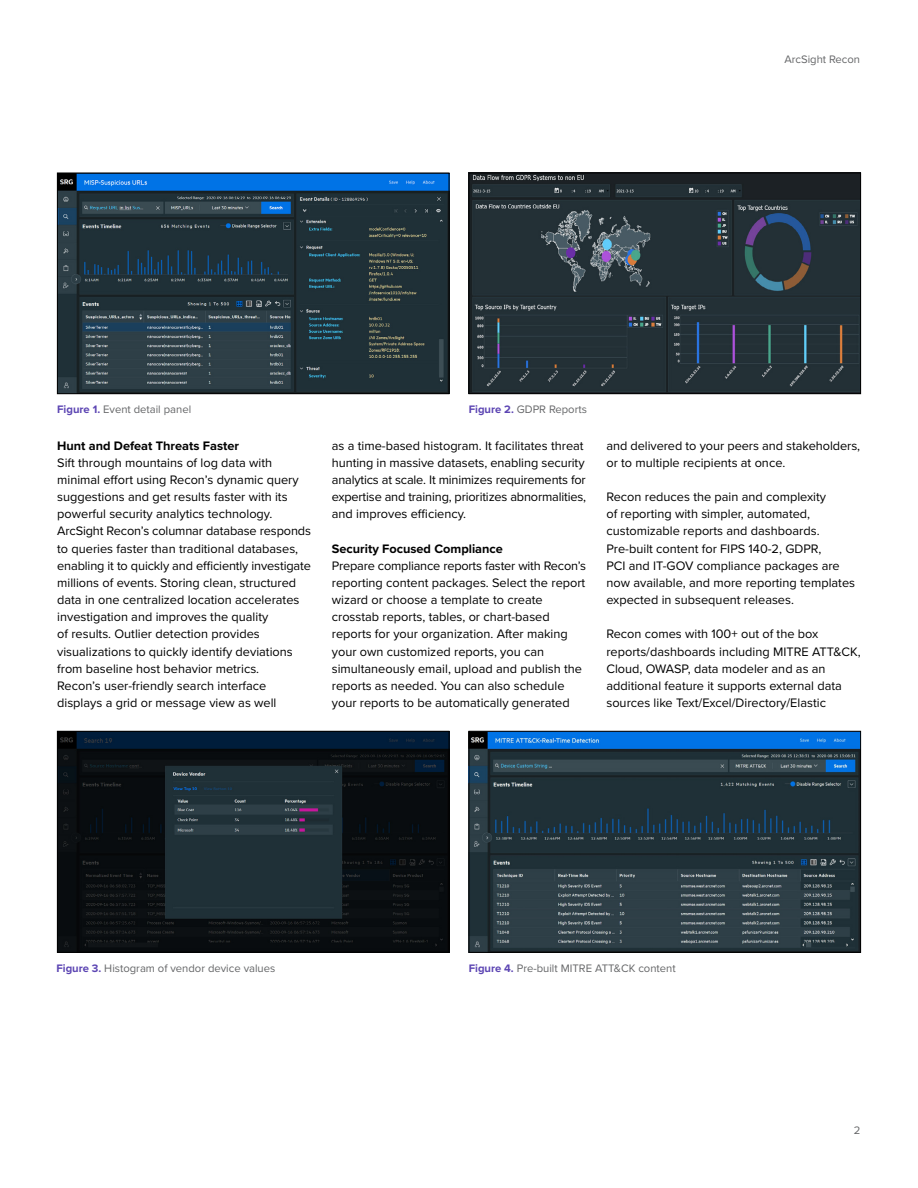
<style>
.page{position:relative;width:918px;height:1188px;background:#fff}
.page>*{position:absolute;margin:0;border:0;box-sizing:border-box;transform-origin:0 0}
.Body{font:12.75px/17.1px "Proxima Nova";color:#000}
.Header_2{font:700 12.75px "Proxima Nova";color:#000}
.t1{font:11.25px "Proxima Nova";color:#656668}
.s1{font-weight:700;color:#5c45b3}
</style>
<div class="page">
<img style="left:59px;top:175px;width:388px;height:217px">
<div style="left:57px;top:173px;width:392px;height:221px;border:1px solid #000"></div>
<img style="left:59px;top:733px;width:388px;height:218px">
<div style="left:57px;top:731px;width:392px;height:222px;border:1px solid #000"></div>
<img style="left:471px;top:175px;width:388px;height:217px">
<div style="left:469px;top:173px;width:392px;height:221px;border:1px solid #000"></div>
<img style="left:471px;top:733px;width:388px;height:218px">
<div style="left:469px;top:731px;width:392px;height:222px;border:1px solid #000"></div>
<p class="t1" style="left:784px;top:51px;width:77px">ArcSight Recon</p>
<p class="t1" style="left:57px;top:401px;width:136px"><span class="s1">Figure 1.</span> Event detail panel</p>
<p class="Header_2" style="left:57px;top:436px;width:183px">Hunt and Defeat Threats Faster</p>
<p class="Body" style="left:57px;top:453px;width:255px">Sift through mountains of log data with minimal effort using Recon’s dynamic query suggestions and get results faster with its powerful security analytics technology.<br>ArcSight Recon’s columnar database responds to queries faster than traditional databases, enabling it to quickly and efficiently investigate millions of events. Storing clean, structured data in one centralized location accelerates investigation and improves the quality<br>of results. Outlier detection provides visualizations to quickly identify deviations from baseline host behavior metrics.<br>Recon’s user-friendly search interface displays a grid or message view as well</p>
<p class="t1" style="left:469px;top:401px;width:120px"><span class="s1">Figure 2.</span> GDPR Reports</p>
<p class="Body" style="left:332px;top:436px;width:256px">as a time-based histogram. It facilitates threat hunting in massive datasets, enabling security analytics at scale. It minimizes requirements for expertise and training, prioritizes abnormalities, and improves efficiency.</p>
<p class="Header_2" style="left:332px;top:539px;width:173px">Security Focused Compliance</p>
<p class="Body" style="left:332px;top:556px;width:256px">Prepare compliance reports faster with Recon’s reporting content packages. Select the report wizard or choose a template to create crosstab reports, tables, or chart-based reports for your organization. After making your own customized reports, you can simultaneously email, upload and publish the reports as needed. You can also schedule your reports to be automatically generated</p>
<p class="Body" style="left:606px;top:436px;width:255px">and delivered to your peers and stakeholders, or to multiple recipients at once.</p>
<p class="Body" style="left:606px;top:488px;width:250px">Recon reduces the pain and complexity<br>of reporting with simpler, automated, customizable reports and dashboards.<br>Pre-built content for FIPS 140-2, GDPR,<br>PCI and IT-GOV compliance packages are now available, and more reporting templates expected in subsequent releases.</p>
<p class="Body" style="left:606px;top:625px;width:256px">Recon comes with 100+ out of the box reports/dashboards including MITRE ATT&amp;CK, Cloud, OWASP, data modeler and as an additional feature it supports external data sources like Text/Excel/Directory/Elastic</p>
<p class="t1" style="left:56px;top:960px;width:220px"><span class="s1">Figure 3.</span> Histogram of vendor device values</p>
<p class="t1" style="left:469px;top:960px;width:208px"><span class="s1">Figure 4.</span> Pre-built MITRE ATT&amp;CK content</p>
<p class="t1" style="left:854px;top:1122px;width:8px">2</p>
</div>
